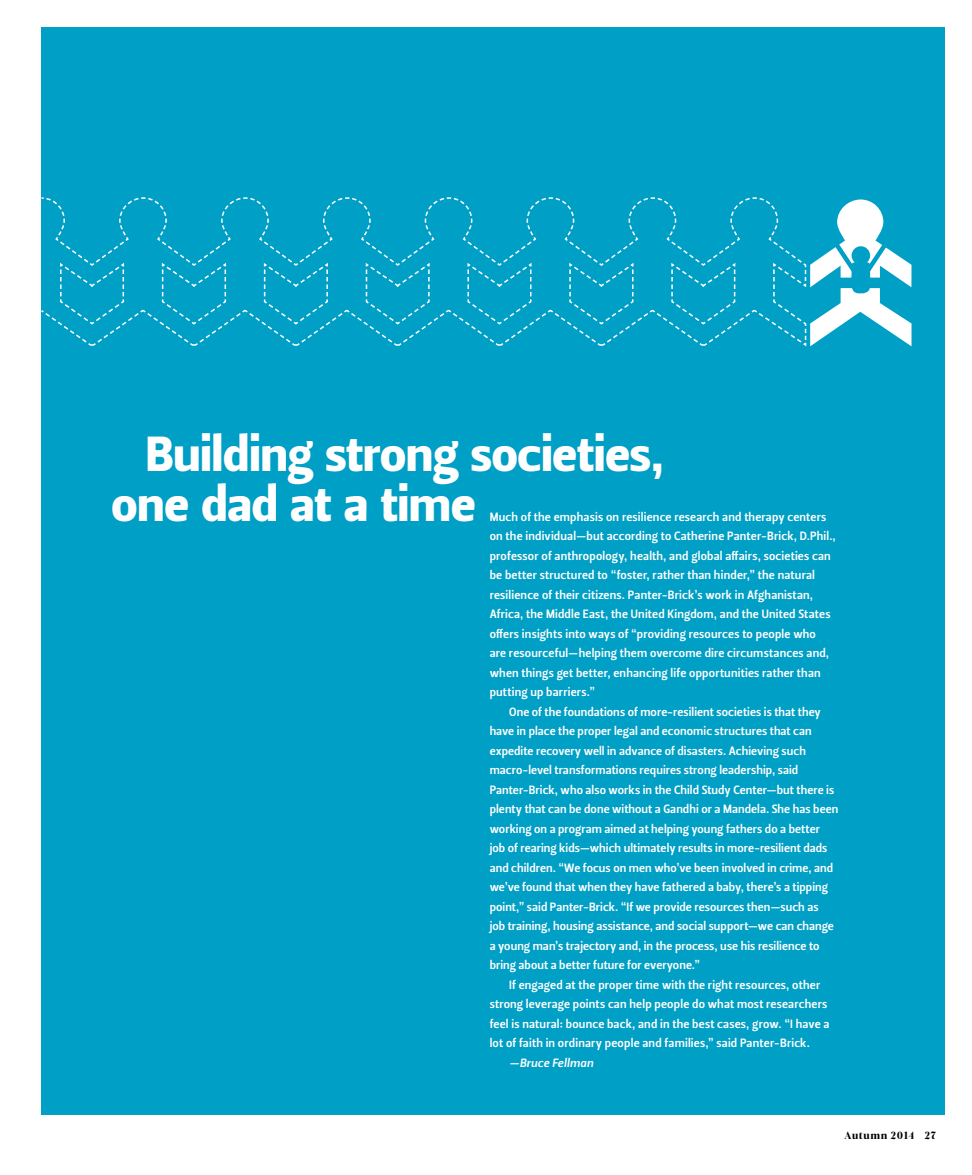
<style>
.page{position:relative;width:972px;height:1175px;background:#fff}
.page>*{position:absolute;margin:0;border:0;box-sizing:border-box;transform-origin:0 0}
.t1{font:49.2px/49.5px "Leitura Sans Grot 4";color:#fff}
.t2{font:12px/19.5px "Leitura Sans Grot 3";letter-spacing:.005em;color:#fff}
.t3{font:12px "Leitura Sans Italic 3";letter-spacing:.015em;color:#fff}
.t4{font:10.5px "Leitura Display";letter-spacing:.04em;color:#000}
</style>
<div class="page">
<div style="left:41px;top:27px;width:904px;height:1087px;background:#009fc5"></div>
<svg style="left:43px;top:197px;width:869px;height:149px"></svg>
<div style="left:838px;top:278px;width:45px;height:10px;background:#009fc5"></div>
<h1 class="t1" style="left:112px;top:430px;width:554px;text-indent:34px">Building strong societies, one dad at a time</h1>
<p class="t2" style="left:490px;top:507px;width:348px">Much of the emphasis on resilience research and therapy centers on the individual—but according to Catherine Panter-Brick, D.Phil., professor of anthropology, health, and global affairs, societies can be better structured to “foster, rather than hinder,” the natural resilience of their citizens. Panter-Brick’s work in Afghanistan, Africa, the Middle East, the United Kingdom, and the United States offers insights into ways of “providing resources to people who<br>are resourceful—helping them overcome dire circumstances and, when things get better, enhancing life opportunities rather than putting up barriers.”</p>
<p class="t2" style="left:509px;top:702px;width:313px">One of the foundations of more-resilient societies is that they</p>
<p class="t2" style="left:490px;top:721px;width:324px">have in place the proper legal and economic structures that can</p>
<p class="t2" style="left:490px;top:741px;width:318px">expedite recovery well in advance of disasters. Achieving such</p>
<p class="t2" style="left:490px;top:760px;width:310px">macro-level transformations requires strong leadership, said</p>
<p class="t2" style="left:490px;top:780px;width:346px">Panter-Brick, who also works in the Child Study Center—but there is</p>
<p class="t2" style="left:490px;top:799px;width:350px">plenty that can be done without a Gandhi or a Mandela. She has been</p>
<p class="t2" style="left:490px;top:819px;width:332px">working on a program aimed at helping young fathers do a better</p>
<p class="t2" style="left:490px;top:838px;width:339px">job of rearing kids—which ultimately results in more-resilient dads</p>
<p class="t2" style="left:490px;top:858px;width:345px">and children. “We focus on men who’ve been involved in crime, and</p>
<p class="t2" style="left:490px;top:877px;width:340px">we’ve found that when they have fathered a baby, there’s a tipping</p>
<p class="t2" style="left:490px;top:897px;width:331px">point,” said Panter-Brick. “If we provide resources then—such as</p>
<p class="t2" style="left:490px;top:916px;width:346px">job training, housing assistance, and social support—we can change</p>
<p class="t2" style="left:490px;top:936px;width:331px">a young man’s trajectory and, in the process, use his resilience to</p>
<p class="t2" style="left:490px;top:955px;width:212px">bring about a better future for everyone.”</p>
<p class="t2" style="left:509px;top:975px;width:313px">If engaged at the proper time with the right resources, other</p>
<p class="t2" style="left:490px;top:994px;width:339px">strong leverage points can help people do what most researchers</p>
<p class="t2" style="left:490px;top:1014px;width:341px">feel is natural: bounce back, and in the best cases, grow. “I have a</p>
<p class="t2" style="left:490px;top:1033px;width:322px">lot of faith in ordinary people and families,” said Panter-Brick.</p>
<p class="t3" style="left:509px;top:1054px;width:86px">—Bruce Fellman</p>
<p class="t4" style="left:844px;top:1128px;width:93px">Autumn 2014 27</p>
</div>
